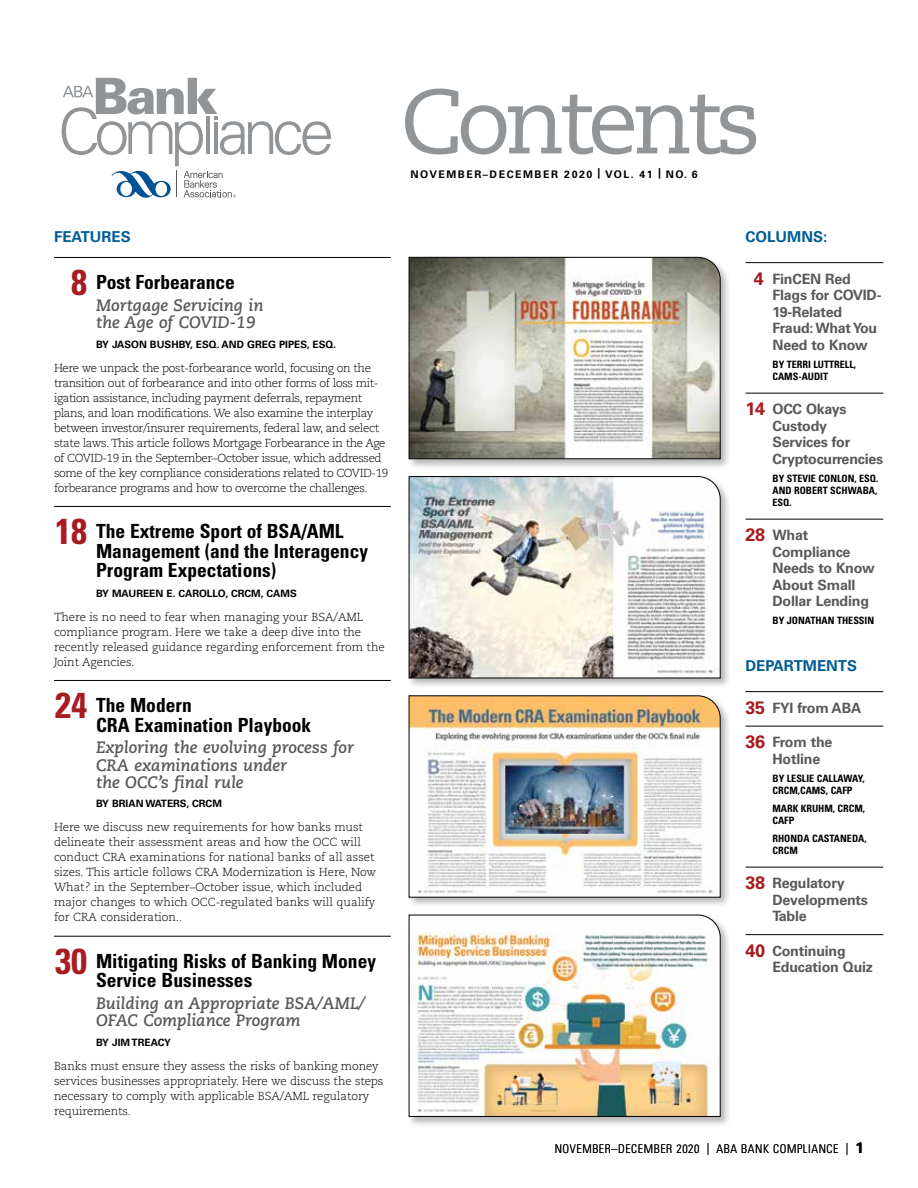
<style>
.page{position:relative;width:918px;height:1188px;background:#fff}
.page>*{position:absolute;margin:0;border:0;box-sizing:border-box;transform-origin:0 0}
.t1{font:91.05px "Caecilia LT Std";letter-spacing:-.07em;color:#919598}
.t2{font:700 condensed 19.5px/19.5px "Univers LT Std";color:#000}
.t3{font:italic 700 16.5px/17.2px "Caecilia LT Std";color:#58595b}
.t4{font:700 15px "Univers LT Std";color:#005d93}
.t5{font:700 14.25px/16.5px "Univers LT Std";letter-spacing:-.015em;color:#58595b}
.t6{font:300 condensed 12px "Univers LT Std";letter-spacing:.05em;color:#000}
.t7{font:300 11.7px/15px "Caecilia LT Std";letter-spacing:-.01em;color:#000}
.t8{font:300 11.7px/15px "Caecilia LT Std";letter-spacing:-.035em;color:#000}
.t9{font:700 10.5px "Univers LT Std";letter-spacing:.145em;color:#000}
.t10{font:700 condensed 10.2px/12px "Univers LT Std";color:#000}
.t11{font:700 10.2px "Univers LT Std";color:#000}
.s1{font-size:18px;color:#a71c20}
.s2{font-size:36px;color:#a71c20}
.s3{font-weight:700;font-stretch:normal;font-size:15px}
</style>
<div class="page">
<svg style="left:62px;top:78px;width:269px;height:120px"></svg>
<div style="left:407px;top:255px;width:325px;height:215px;background:#000;opacity:.3"></div>
<svg style="left:409px;top:257px;width:312px;height:202px"></svg>
<div style="left:407px;top:694px;width:325px;height:215px;background:#000;opacity:.3"></div>
<img style="left:409px;top:695px;width:312px;height:203px">
<div style="left:407px;top:913px;width:325px;height:215px;background:#000;opacity:.3"></div>
<img style="left:409px;top:915px;width:312px;height:202px">
<div style="left:407px;top:474px;width:325px;height:215px;background:#000;opacity:.3"></div>
<svg style="left:409px;top:476px;width:312px;height:202px"></svg>
<hr style="left:746px;top:262px;width:137px;height:1px;background:#000">
<hr style="left:746px;top:393px;width:137px;height:1px;background:#000">
<hr style="left:746px;top:519px;width:137px;height:1px;background:#000">
<hr style="left:746px;top:691px;width:137px;height:1px;background:#000">
<hr style="left:746px;top:726px;width:137px;height:1px;background:#000">
<hr style="left:746px;top:867px;width:137px;height:1px;background:#000">
<hr style="left:746px;top:934px;width:137px;height:1px;background:#000">
<hr style="left:54px;top:257px;width:337px;height:1px;background:#000">
<hr style="left:54px;top:506px;width:337px;height:1px;background:#000">
<hr style="left:54px;top:680px;width:337px;height:1px;background:#000">
<hr style="left:54px;top:936px;width:337px;height:1px;background:#000">
<h1 class="t1" style="left:400px;top:69px;width:362px">Contents</h1>
<p class="t9" style="left:411px;top:168px;width:288px">NOVEMBER–DECEMBER 2020 | VOL. 41 | NO. 6</p>
<p class="t4" style="left:54px;top:228px;width:78px">FEATURES</p>
<p class="t4" style="left:746px;top:228px;width:83px">COLUMNS:</p>
<p class="t5" style="left:772px;top:271px;width:110px;text-indent:-19px"><span class="s1">4</span> FinCEN Red<br>Flags for COVID-<br>19-Related<br>Fraud: What You<br>Need to Know</p>
<p class="t10" style="left:772px;top:358px;width:85px">BY TERRI LUTTRELL,<br>CAMS-AUDIT</p>
<p class="t5" style="left:772px;top:401px;width:112px;text-indent:-27px"><span class="s1">14</span> OCC Okays<br>Custody<br>Services for<br>Cryptocurrencies</p>
<p class="t10" style="left:772px;top:472px;width:107px;text-align:justify">BY STEVIE CONLON, ESQ.<br>AND ROBERT SCHWABA, ESQ.</p>
<p class="t5" style="left:772px;top:527px;width:104px;text-indent:-27px"><span class="s1">28</span> What<br>Compliance<br>Needs to Know<br>About Small<br>Dollar Lending</p>
<p class="t10" style="left:772px;top:615px;width:103px">BY JONATHAN THESSIN</p>
<p class="t4" style="left:746px;top:657px;width:113px">DEPARTMENTS</p>
<p class="t5" style="left:746px;top:700px;width:117px"><span class="s1">35</span> FYI from ABA</p>
<p class="t5" style="left:772px;top:734px;width:62px;text-indent:-27px"><span class="s1">36</span> From the<br>Hotline</p>
<p class="t10" style="left:772px;top:772px;width:94px">BY LESLIE CALLAWAY,<br>CRCM,CAMS, CAFP</p>
<p class="t10" style="left:772px;top:802px;width:94px">MARK KRUHM, CRCM,<br>CAFP</p>
<p class="t10" style="left:772px;top:832px;width:96px">RHONDA CASTANEDA,<br>CRCM</p>
<p class="t5" style="left:772px;top:875px;width:97px;text-indent:-27px"><span class="s1">38</span> Regulatory<br>Developments<br>Table</p>
<p class="t5" style="left:772px;top:943px;width:102px;text-indent:-27px"><span class="s1">40</span> Continuing<br>Education Quiz</p>
<h2 class="t2" style="left:71px;top:272px;width:166px"><span class="s2">8</span> Post Forbearance</h2>
<h3 class="t3" style="left:96px;top:297px;width:169px">Mortgage Servicing in the Age of COVID-19</h3>
<p class="t11" style="left:96px;top:338px;width:242px">BY JASON BUSHBY, ESQ. AND GREG PIPES, ESQ.</p>
<p class="t8" style="left:54px;top:360px;width:336px">Here we unpack the post-forbearance world, focusing on the transition out of forbearance and into other forms of loss mit&shy;igation assistance, including payment deferrals, repayment plans, and loan modifications. We also examine the interplay between investor/insurer requirements, federal law, and select state laws. This article follows Mortgage Forbearance in the Age of COVID-19 in the September–October issue, which addressed some of the key compliance considerations related to COVID-19 forbearance programs and how to overcome the challenges.</p>
<h2 class="t2" style="left:96px;top:521px;width:274px;text-indent:-41px"><span class="s2">18</span> The Extreme Sport of BSA/AML<br>Management (and the Interagency<br>Program Expectations)</h2>
<p class="t11" style="left:96px;top:587px;width:202px">BY MAUREEN E. CAROLLO, CRCM, CAMS</p>
<p class="t7" style="left:54px;top:609px;width:332px">There is no need to fear when managing your BSA/AML compliance program. Here we take a deep dive into the recently released guidance regarding enforcement from the Joint Agencies.</p>
<h2 class="t2" style="left:96px;top:695px;width:217px;text-indent:-41px"><span class="s2">24</span> The Modern<br>CRA Examination Playbook</h2>
<h3 class="t3" style="left:96px;top:739px;width:260px">Exploring the evolving process for<br>CRA examinations under<br>the OCC’s final rule</h3>
<p class="t11" style="left:96px;top:798px;width:127px">BY BRIAN WATERS, CRCM</p>
<p class="t7" style="left:54px;top:820px;width:324px">Here we discuss new requirements for how banks must delineate their assessment areas and how the OCC will conduct CRA examinations for national banks of all asset sizes. This article follows CRA Modernization is Here, Now What? in the September–October issue, which included major changes to which OCC-regulated banks will qualify for CRA consideration..</p>
<h2 class="t2" style="left:96px;top:951px;width:282px;text-indent:-41px"><span class="s2">30</span> Mitigating Risks of Banking Money<br>Service Businesses</h2>
<h3 class="t3" style="left:96px;top:995px;width:271px">Building an Appropriate BSA/AML/<br>OFAC Compliance Program</h3>
<p class="t11" style="left:96px;top:1036px;width:77px">BY JIM TREACY</p>
<p class="t7" style="left:54px;top:1059px;width:331px">Banks must ensure they assess the risks of banking money services businesses appropriately. Here we discuss the steps necessary to comply with applicable BSA/AML regulatory requirements.</p>
<p class="t6" style="left:555px;top:1142px;width:156px">NOVEMBER–DECEMBER 2020 |</p>
<p class="t6" style="left:717px;top:1142px;width:149px">ABA BANK COMPLIANCE | <span class="s3">1</span></p>
</div>
